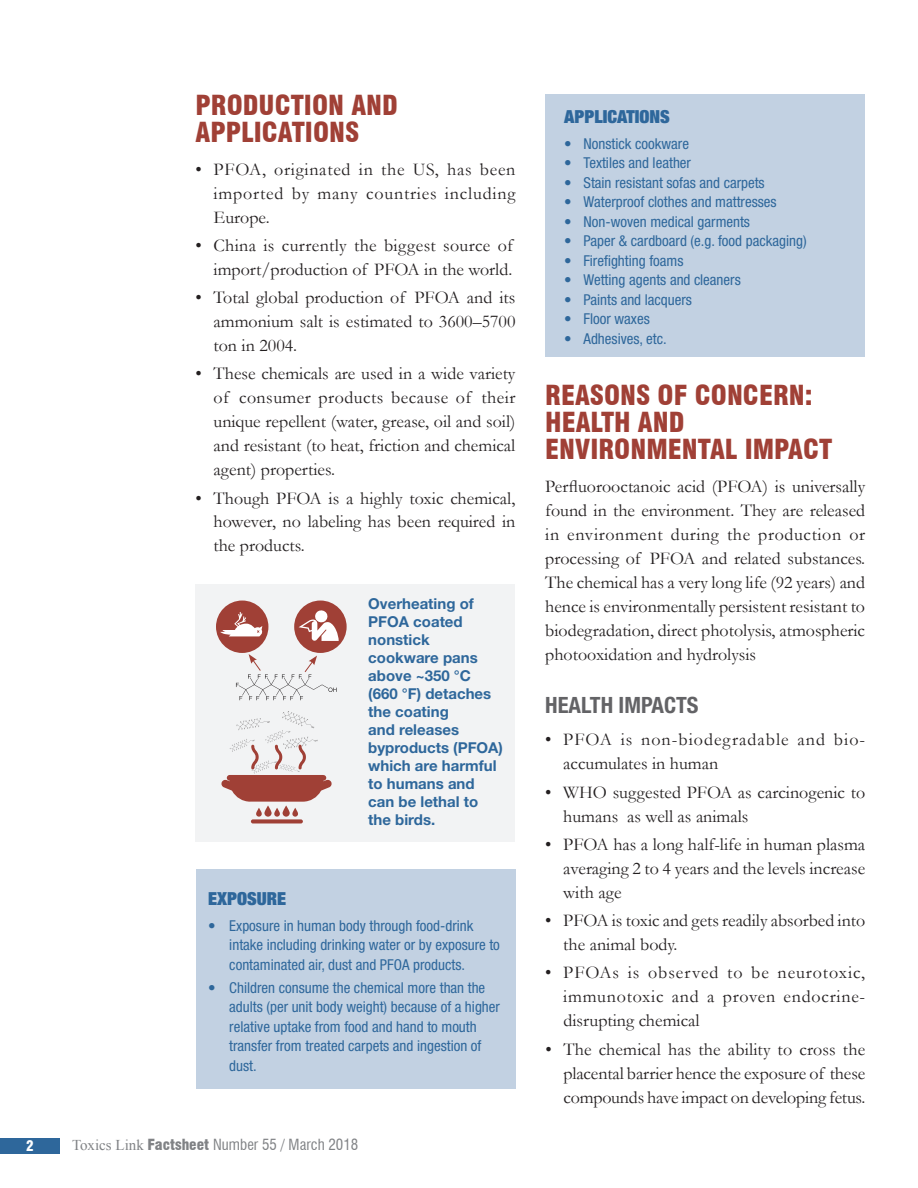
<style>
.page{position:relative;width:918px;height:1188px;background:#fff}
.page>*{position:absolute;margin:0;border:0;box-sizing:border-box;transform-origin:0 0}
.t1{font:900 condensed 27px/27px "Swiss 721 BT";color:#a04036}
.t2{font:700 condensed 22.5px "Helvetica Neue";color:#636366}
.t3{font:18px/24px "Garamond";color:#231f20;text-align:justify}
.t4{font:18px/24px "Garamond";letter-spacing:.055em;color:#231f20}
.t5{font:900 expanded 18px "Helvetica Neue";color:#2e679b}
.t6{font:condensed 15px/19.5px "Helvetica Neue";color:#2e679b}
.t7{font:700 15px/18px "Helvetica Neue";color:#2e679b}
.t8{font:condensed 15px "Swiss 721 BT";color:#808285}
.t9{font:900 condensed 14.25px "Swiss 721 BT";color:#fff}
.s1{font-family:"Times New Roman";font-stretch:normal}
.s2{font-weight:900}
</style>
<div class="page">
<div style="left:0;top:1139px;width:60px;height:15px;background:#2e679b"></div>
<div style="left:195px;top:584px;width:320px;height:258px;background:#f2f3f4"></div>
<div style="left:545px;top:94px;width:320px;height:263px;background:#c2d1e2"></div>
<div style="left:196px;top:869px;width:319px;height:220px;background:#c2d1e2"></div>
<svg style="left:256px;top:808px;width:6px;height:9px"></svg>
<svg style="left:264px;top:805px;width:8px;height:12px"></svg>
<svg style="left:274px;top:808px;width:6px;height:9px"></svg>
<svg style="left:283px;top:805px;width:7px;height:12px"></svg>
<svg style="left:292px;top:808px;width:6px;height:9px"></svg>
<svg style="left:251px;top:819px;width:52px;height:4px"></svg>
<svg style="left:221px;top:711px;width:111px;height:91px"></svg>
<div style="left:216px;top:601px;width:52px;height:52px;background:#a04036;border-radius:50%"></div>
<div style="left:294px;top:601px;width:53px;height:52px;background:#a04036;border-radius:50%"></div>
<svg style="left:220px;top:612px;width:43px;height:24px"></svg>
<svg style="left:236px;top:654px;width:101px;height:46px"></svg>
<svg style="left:299px;top:610px;width:40px;height:31px"></svg>
<h1 class="t1" style="left:196px;top:92px;width:204px">PRODUCTION AND<br>APPLICATIONS</h1>
<p class="t3" style="left:214px;top:156px;width:303px;text-indent:-18px">• PFOA, originated in the US, has been imported by many countries including Europe.</p>
<p class="t3" style="left:196px;top:233px;width:319px;text-align:right">• China is currently the biggest source of import/production of PFOA in the world.</p>
<p class="t3" style="left:214px;top:285px;width:303px;text-indent:-18px">• Total global production of PFOA and its ammonium salt is estimated to 3600–5700 ton in 2004.</p>
<p class="t3" style="left:214px;top:361px;width:303px;text-indent:-18px">• These chemicals are used in a wide variety of consumer products because of their unique repellent (water, grease, oil and soil) and resistant (to heat, friction and chemical agent) properties.</p>
<p class="t3" style="left:214px;top:485px;width:303px;text-indent:-18px">• Though PFOA is a highly toxic chemical, however, no labeling has been required in the products.</p>
<p class="t7" style="left:368px;top:595px;width:136px">Overheating of<br>PFOA coated nonstick cookware pans above ~350 °C (660 °F) detaches the coating<br>and releases byproducts (PFOA) which are harmful to humans and can be lethal to the birds.</p>
<p class="t5" style="left:208px;top:887px;width:80px">EXPOSURE</p>
<p class="t6" style="left:229px;top:916px;width:272px;text-indent:-21px">• Exposure in human body through food-drink intake including drinking water or by exposure to contaminated air, dust and PFOA products.</p>
<p class="t6" style="left:229px;top:977px;width:272px;text-indent:-21px">• Children consume the chemical more than the adults (per unit body weight) because of a higher relative uptake from food and hand to mouth transfer from treated carpets and ingestion of dust.</p>
<p class="t9" style="left:26px;top:1138px;width:9px">2</p>
<p class="t8" style="left:72px;top:1136px;width:288px"><span class="s1">Toxics Link</span> <span class="s2">FACTSHEET</span> Number 55 / March 2018</p>
<p class="t5" style="left:564px;top:105px;width:107px">APPLICATIONS</p>
<p class="t6" style="left:564px;top:134px;width:126px">• Nonstick cookware</p>
<p class="t6" style="left:564px;top:153px;width:129px">• Textiles and leather</p>
<p class="t6" style="left:564px;top:173px;width:202px">• Stain resistant sofas and carpets</p>
<p class="t6" style="left:564px;top:192px;width:214px">• Waterproof clothes and mattresses</p>
<p class="t6" style="left:564px;top:212px;width:188px">• Non-woven medical garments</p>
<p class="t6" style="left:564px;top:231px;width:244px">• Paper &amp; cardboard (e.g. food packaging)</p>
<p class="t6" style="left:564px;top:251px;width:121px">• Firefighting foams</p>
<p class="t6" style="left:564px;top:270px;width:178px">• Wetting agents and cleaners</p>
<p class="t6" style="left:564px;top:290px;width:130px">• Paints and lacquers</p>
<p class="t6" style="left:564px;top:309px;width:87px">• Floor waxes</p>
<p class="t6" style="left:564px;top:329px;width:104px">• Adhesives, etc.</p>
<h1 class="t1" style="left:545px;top:382px;width:288px">REASONS OF CONCERN:<br>HEALTH AND<br>ENVIRONMENTAL IMPACT</h1>
<p class="t3" style="left:545px;top:474px;width:321px">Perfluorooctanoic acid (PFOA) is universally found in the environment. They are released in environment during the production or processing of PFOA and related substances.<br>The chemical has a very long life (92 years) and hence is environmentally persistent resistant to biodegradation, direct photolysis, atmospheric photooxidation and hydrolysis</p>
<p class="t2" style="left:545px;top:691px;width:155px">HEALTH IMPACTS</p>
<p class="t4" style="left:563px;top:727px;width:303px;text-indent:-18px">• PFOA is non-biodegradable and bio&shy;accumulates in human</p>
<p class="t3" style="left:563px;top:780px;width:303px;text-indent:-18px">• WHO suggested PFOA as carcinogenic to humans as well as animals</p>
<p class="t3" style="left:563px;top:832px;width:303px;text-indent:-18px">• PFOA has a long half-life in human plasma averaging 2 to 4 years and the levels increase with age</p>
<p class="t3" style="left:563px;top:908px;width:303px;text-indent:-18px">• PFOA is toxic and gets readily absorbed into the animal body.</p>
<p class="t3" style="left:563px;top:960px;width:303px;text-indent:-18px">• PFOAs is observed to be neurotoxic, immunotoxic and a proven endocrine&shy;disrupting chemical</p>
<p class="t3" style="left:563px;top:1037px;width:303px;text-indent:-18px">• The chemical has the ability to cross the placental barrier hence the exposure of these compounds have impact on developing fetus.</p>
</div>
